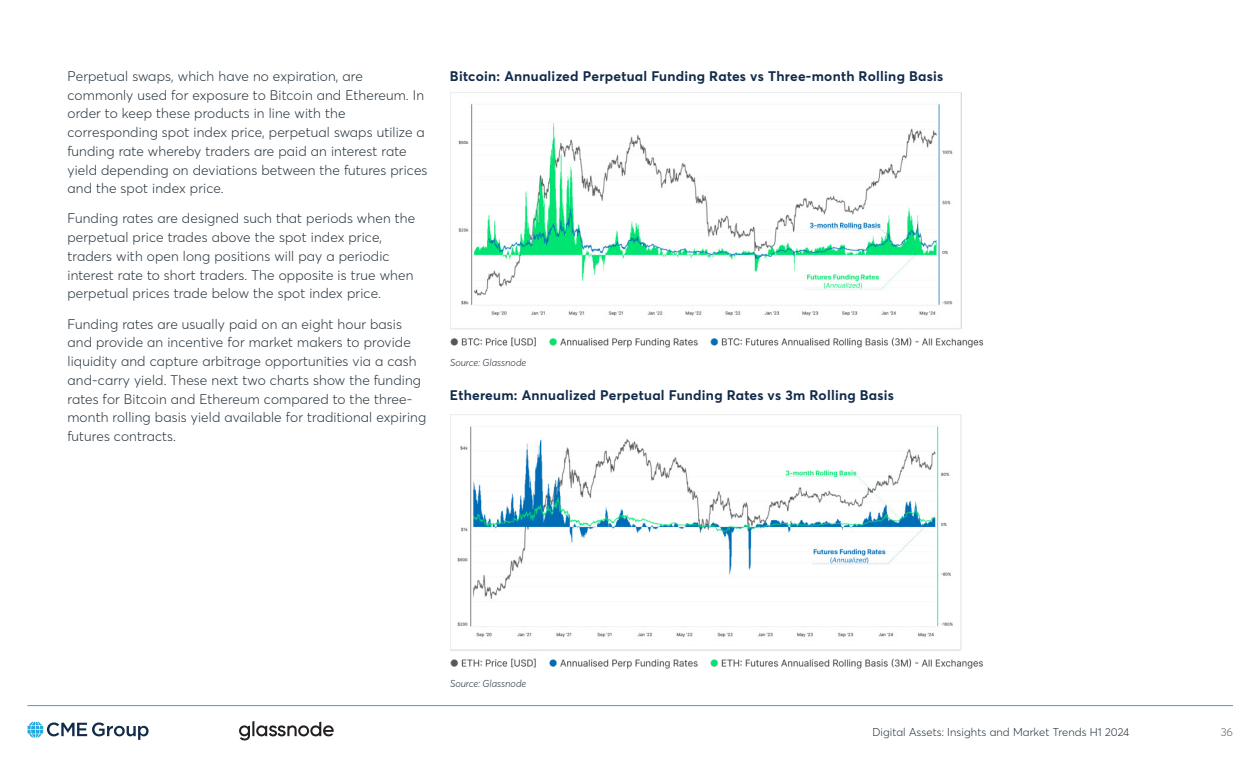
<style>
.page{position:relative;width:1260px;height:765px;background:#fff}
.page>*{position:absolute;margin:0;border:0;box-sizing:border-box;transform-origin:0 0}
.t1{font:300 13.75px/18.8px "Averta";letter-spacing:.01em;color:#25323c}
.t2{font:700 13.75px "Averta";letter-spacing:.02em;color:#112b4a}
.t3{font:300 11.25px "Averta";letter-spacing:.01em;color:#25323c}
.t4{font:300 11.25px "Averta";color:#5a6874}
.t5{font:italic 300 10px "Averta";color:#25323c}
</style>
<div class="page">
<hr style="left:28px;top:705px;width:1205px;height:1px;background:#25a9e0">
<img style="left:450px;top:92px;width:534px;height:255px">
<img style="left:450px;top:414px;width:533px;height:255px">
<svg style="left:28px;top:722px;width:121px;height:18px"></svg>
<svg style="left:239px;top:721px;width:95px;height:20px"></svg>
<p class="t1" style="left:68px;top:66px;width:362px">Perpetual swaps, which have no expiration, are commonly used for exposure to Bitcoin and Ethereum. In order to keep these products in line with the corresponding spot index price, perpetual swaps utilize a funding rate whereby traders are paid an interest rate yield depending on deviations between the futures prices and the spot index price.</p>
<p class="t1" style="left:68px;top:209px;width:349px">Funding rates are designed such that periods when the perpetual price trades above the spot index price, traders with open long positions will pay a periodic interest rate to short traders. The opposite is true when perpetual prices trade below the spot index price.</p>
<p class="t1" style="left:68px;top:314px;width:360px">Funding rates are usually paid on an eight hour basis and provide an incentive for market makers to provide liquidity and capture arbitrage opportunities via a cash and-carry yield. These next two charts show the funding rates for Bitcoin and Ethereum compared to the three&shy;month rolling basis yield available for traditional expiring futures contracts.</p>
<p class="t2" style="left:450px;top:66px;width:495px">Bitcoin: Annualized Perpetual Funding Rates vs Three-month Rolling Basis</p>
<p class="t5" style="left:450px;top:355px;width:78px">Source: Glassnode</p>
<p class="t2" style="left:450px;top:385px;width:446px">Ethereum: Annualized Perpetual Funding Rates vs 3m Rolling Basis</p>
<p class="t5" style="left:450px;top:677px;width:78px">Source: Glassnode</p>
<p class="t3" style="left:872px;top:725px;width:259px">Digital Assets: Insights and Market Trends H1 2024</p>
<p class="t4" style="left:1221px;top:725px;width:14px">36</p>
</div>
